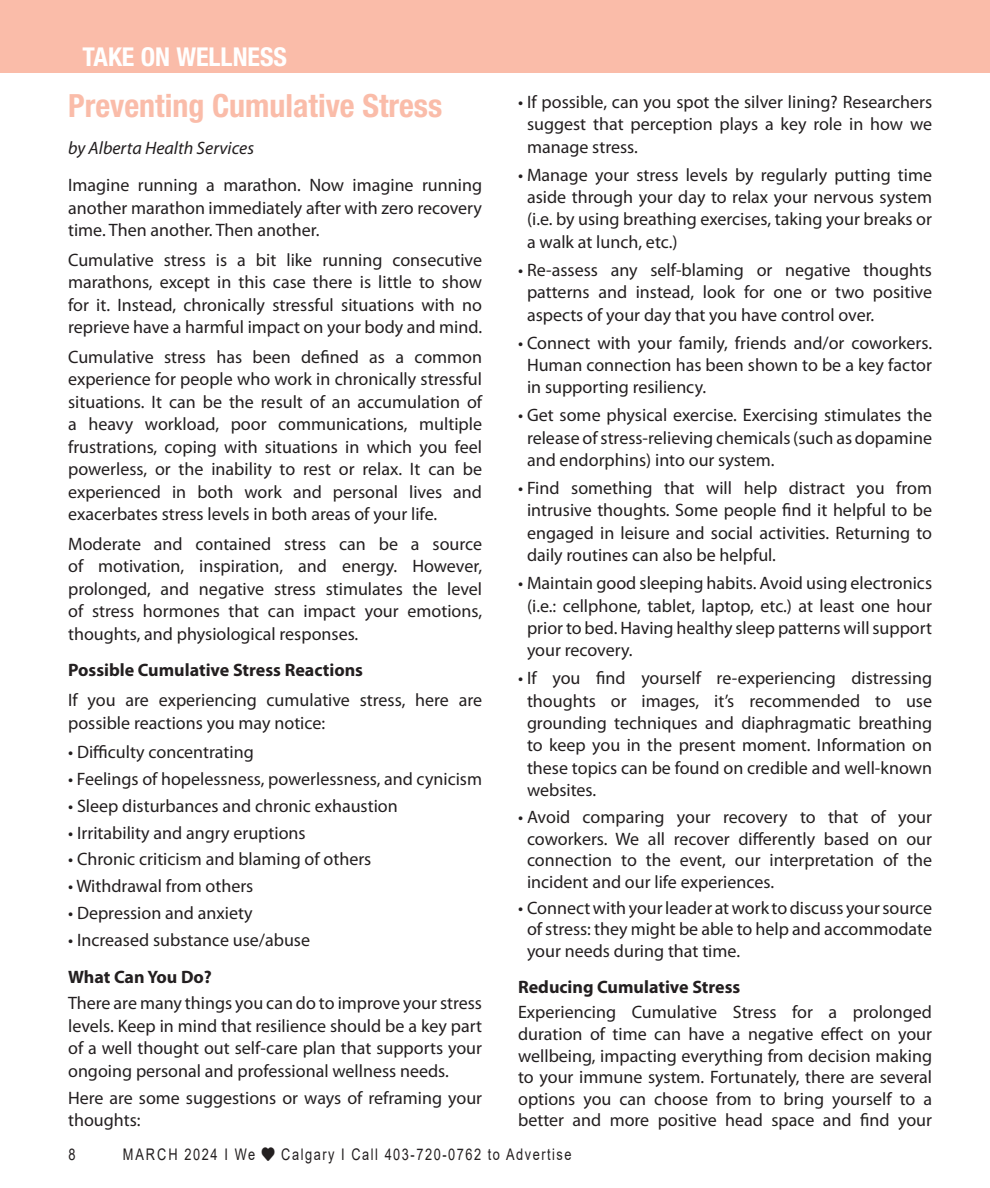
<style>
.page{position:relative;width:990px;height:1188px;background:#fff}
.page>*{position:absolute;margin:0;border:0;box-sizing:border-box;transform-origin:0 0}
.In_Around_title{font:700 condensed 32px "Helvetica Neue LT Std";color:#fabca9}
.t1{font:700 condensed 26px "Helvetica Neue LT Std";color:#fff}
.Body_text{font:18px/22.4px "Myriad Pro";color:#231f20;text-align:justify}
.Body_text-2{font:700 18px "Myriad Pro";color:#231f20}
.Body_text-3{font:italic 18px "Myriad Pro";color:#231f20}
.t2{font:16px "Arial";letter-spacing:.12em;color:#231f20;scale:.8 1}
</style>
<div class="page">
<div style="left:0;top:0;width:990px;height:72px;background:#fabca9"></div>
<p class="t1" style="left:83px;top:41px;width:206px">TAKE ON WELLNESS</p>
<p class="In_Around_title" style="left:68px;top:87px;width:376px">Preventing Cumulative Stress</p>
<p class="Body_text-3" style="left:68px;top:137px;width:187px">by Alberta Health Services</p>
<p class="Body_text" style="left:68px;top:174px;width:415px">Imagine running a marathon. Now imagine running another marathon immediately after with zero recovery time. Then another. Then another.</p>
<p class="Body_text" style="left:68px;top:248px;width:416px">Cumulative stress is a bit like running consecutive marathons, except in this case there is little to show for it. Instead, chronically stressful situations with no reprieve have a harmful impact on your body and mind.</p>
<p class="Body_text" style="left:68px;top:345px;width:416px">Cumulative stress has been defined as a common experience for people who work in chronically stressful situations. It can be the result of an accumulation of a heavy workload, poor communications, multiple frustrations, coping with situations in which you feel powerless, or the inability to rest or relax. It can be experienced in both work and personal lives and exacerbates stress levels in both areas of your life.</p>
<p class="Body_text" style="left:68px;top:532px;width:416px">Moderate and contained stress can be a source of motivation, inspiration, and energy. However, prolonged, and negative stress stimulates the level of stress hormones that can impact your emotions, thoughts, and physiological responses.</p>
<p class="Body_text-2" style="left:68px;top:659px;width:296px">Possible Cumulative Stress Reactions</p>
<p class="Body_text" style="left:68px;top:689px;width:415px">If you are experiencing cumulative stress, here are possible reactions you may notice:</p>
<p class="Body_text" style="left:68px;top:741px;width:187px">• Difficulty concentrating</p>
<p class="Body_text" style="left:68px;top:768px;width:416px">• Feelings of hopelessness, powerlessness, and cynicism</p>
<p class="Body_text" style="left:68px;top:794px;width:331px">• Sleep disturbances and chronic exhaustion</p>
<p class="Body_text" style="left:68px;top:821px;width:239px">• Irritability and angry eruptions</p>
<p class="Body_text" style="left:68px;top:848px;width:305px">• Chronic criticism and blaming of others</p>
<p class="Body_text" style="left:68px;top:875px;width:187px">• Withdrawal from others</p>
<p class="Body_text" style="left:68px;top:902px;width:186px">• Depression and anxiety</p>
<p class="Body_text" style="left:68px;top:928px;width:243px">• Increased substance use/abuse</p>
<p class="Body_text-2" style="left:68px;top:965px;width:145px">What Can You Do?</p>
<p class="Body_text" style="left:68px;top:992px;width:416px">There are many things you can do to improve your stress levels. Keep in mind that resilience should be a key part of a well thought out self-care plan that supports your ongoing personal and professional wellness needs.</p>
<p class="Body_text" style="left:68px;top:1086px;width:416px">Here are some suggestions or ways of reframing your thoughts:</p>
<p class="Body_text" style="left:527px;top:91px;width:407px;text-indent:-9px">• If possible, can you spot the silver lining? Researchers suggest that perception plays a key role in how we manage stress.</p>
<p class="Body_text" style="left:527px;top:163px;width:407px;text-indent:-9px">• Manage your stress levels by regularly putting time aside through your day to relax your nervous system (i.e. by using breathing exercises, taking your breaks or a walk at lunch, etc.)</p>
<p class="Body_text" style="left:527px;top:258px;width:407px;text-indent:-9px">• Re-assess any self-blaming or negative thoughts patterns and instead, look for one or two positive aspects of your day that you have control over.</p>
<p class="Body_text" style="left:527px;top:331px;width:407px;text-indent:-9px">• Connect with your family, friends and/or coworkers.<br>Human connection has been shown to be a key factor in supporting resiliency.</p>
<p class="Body_text" style="left:527px;top:404px;width:407px;text-indent:-9px">• Get some physical exercise. Exercising stimulates the release of stress-relieving chemicals (such as dopamine and endorphins) into our system.</p>
<p class="Body_text" style="left:527px;top:477px;width:407px;text-indent:-9px">• Find something that will help distract you from intrusive thoughts. Some people find it helpful to be engaged in leisure and social activities. Returning to daily routines can also be helpful.</p>
<p class="Body_text" style="left:527px;top:572px;width:407px;text-indent:-9px">• Maintain good sleeping habits. Avoid using electronics (i.e.: cellphone, tablet, laptop, etc.) at least one hour prior to bed. Having healthy sleep patterns will support your recovery.</p>
<p class="Body_text" style="left:527px;top:667px;width:407px;text-indent:-9px">• If you find yourself re-experiencing distressing thoughts or images, it’s recommended to use grounding techniques and diaphragmatic breathing to keep you in the present moment. Information on these topics can be found on credible and well-known websites.</p>
<p class="Body_text" style="left:527px;top:806px;width:407px;line-height:21.6px;text-indent:-9px">• Avoid comparing your recovery to that of your coworkers. We all recover differently based on our connection to the event, our interpretation of the incident and our life experiences.</p>
<p class="Body_text" style="left:527px;top:897px;width:407px;line-height:21.6px;text-indent:-9px">• Connect with your leader at work to discuss your source of stress: they might be able to help and accommodate your needs during that time.</p>
<p class="Body_text-2" style="left:518px;top:975px;width:224px">Reducing Cumulative Stress</p>
<p class="Body_text" style="left:518px;top:1001px;width:416px;line-height:21.6px">Experiencing Cumulative Stress for a prolonged duration of time can have a negative effect on your wellbeing, impacting everything from decision making to your immune system. Fortunately, there are several options you can choose from to bring yourself to a better and more positive head space and find your</p>
<p class="t2" style="left:68px;top:1144px;width:10px">8</p>
<p class="t2" style="left:123px;top:1144px;width:563px">MARCH 2024 I We ♥ Calgary I Call 403-720-0762 to Advertise</p>
</div>
